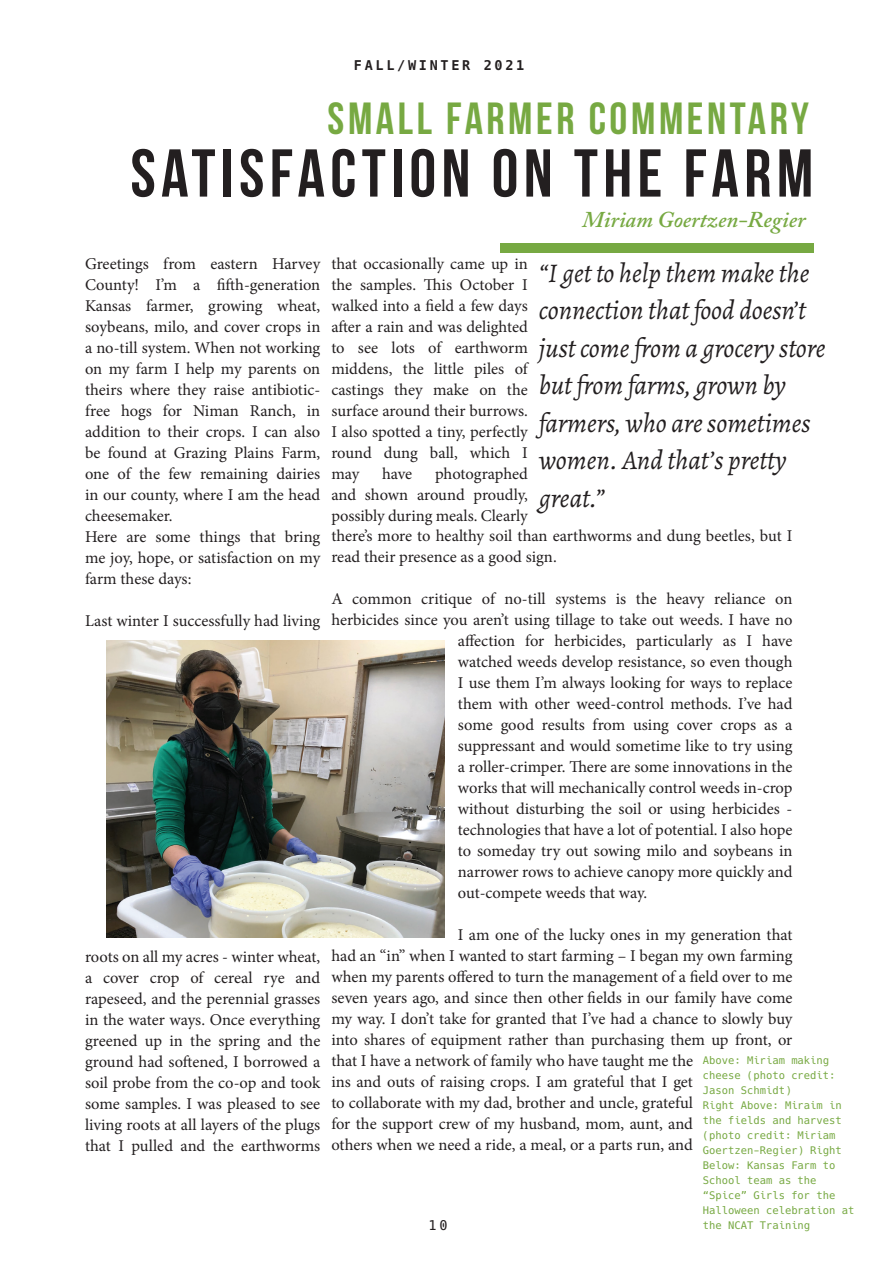
<style>
.page{position:relative;width:893px;height:1263px;background:#fff}
.page>*{position:absolute;margin:0;border:0;box-sizing:border-box;transform-origin:0 0}
.t1{font:67.5px "Bebas Neue";letter-spacing:.08em;color:#231f20}
.t2{font:45px "Bebas Neue";letter-spacing:.08em;color:#77a942}
.t3{font:italic 27px/37.5px "Alegreya";color:#231f20}
.t4{font:italic 600 22.5px "Adobe Caslon Pro";color:#77a942}
.t5{font:16.5px/21px "Minion Pro";letter-spacing:-.005em;color:#231f20}
.t6{font:700 13.5px "Hack";letter-spacing:.2em;color:#231f20}
.t7{font:13.5px "Hack";color:#231f20}
.t8{font:10.5px/15px "Hack";color:#77a942}
</style>
<div class="page">
<div style="left:500px;top:243px;width:313px;height:10px;background:#77a942"></div>
<img style="left:107px;top:641px;width:338px;height:296px">
<p class="t6" style="left:354px;top:57px;width:172px">FALL/WINTER 2021</p>
<h2 class="t2" style="left:328px;top:93px;width:483px">SMALL FARMER COMMENTARY</h2>
<h1 class="t1" style="left:130px;top:136px;width:684px">SATISFACTION ON THE FARM</h1>
<h3 class="t4" style="left:582px;top:206px;width:225px">Miriam Goertzen-Regier</h3>
<p class="t5" style="left:85px;top:253px;width:237px">Greetings from eastern Harvey<br>County! I’m a fifth-generation<br>Kansas farmer, growing wheat, soybeans, milo, and cover crops in a no-till system. When not working on my farm I help my parents on theirs where they raise antibiotic&shy;free hogs for Niman Ranch, in addition to their crops. I can also be found at Grazing Plains Farm, one of the few remaining dairies in our county, where I am the head cheesemaker.<br>Here are some things that bring me joy, hope, or satisfaction on my farm these days:</p>
<p class="t5" style="left:85px;top:610px;width:237px">Last winter I successfully had living</p>
<p class="t5" style="left:85px;top:946px;width:237px;text-align:justify">roots on all my acres - winter wheat, a cover crop of cereal rye and rapeseed, and the perennial grasses in the water ways. Once everything greened up in the spring and the ground had softened, I borrowed a soil probe from the co-op and took some samples. I was pleased to see living roots at all layers of the plugs that I pulled and the earthworms</p>
<p class="t5" style="left:331px;top:253px;width:198px;text-align:justify">that occasionally came up in the samples. This October I walked into a field a few days after a rain and was delighted to see lots of earthworm middens, the little piles of castings they make on the surface around their burrows.<br>I also spotted a tiny, perfectly round dung ball, which I may</p>
<h3 class="t3" style="left:539px;top:253px;width:288px">“I get to help them make the connection that food doesn’t just come from a grocery store but from farms, grown by farmers, who are sometimes women. And that’s pretty great.”</h3>
<p class="t5" style="left:331px;top:463px;width:463px;text-indent:104px">photographed<br>and shown around proudly,<br>possibly during meals. Clearly<br>there’s more to healthy soil than earthworms and dung beetles, but I read their presence as a good sign.</p>
<p class="t5" style="left:331px;top:588px;width:463px">A common critique of no-till systems is the heavy reliance on</p>
<p class="t5" style="left:331px;top:609px;width:463px">herbicides since you aren’t using tillage to take out weeds. I have no</p>
<p class="t5" style="left:458px;top:630px;width:336px">affection for herbicides, particularly as I have</p>
<p class="t5" style="left:458px;top:651px;width:336px">watched weeds develop resistance, so even though</p>
<p class="t5" style="left:458px;top:672px;width:336px">I use them I’m always looking for ways to replace</p>
<p class="t5" style="left:458px;top:693px;width:336px">them with other weed-control methods. I’ve had</p>
<p class="t5" style="left:458px;top:714px;width:336px">some good results from using cover crops as a</p>
<p class="t5" style="left:458px;top:735px;width:336px">suppressant and would sometime like to try using</p>
<p class="t5" style="left:458px;top:756px;width:336px">a roller-crimper. There are some innovations in the</p>
<p class="t5" style="left:458px;top:777px;width:336px">works that will mechanically control weeds in-crop</p>
<p class="t5" style="left:458px;top:798px;width:336px">without disturbing the soil or using herbicides -</p>
<p class="t5" style="left:458px;top:819px;width:336px">technologies that have a lot of potential. I also hope</p>
<p class="t5" style="left:458px;top:840px;width:336px">to someday try out sowing milo and soybeans in</p>
<p class="t5" style="left:458px;top:861px;width:336px">narrower rows to achieve canopy more quickly and</p>
<p class="t5" style="left:458px;top:882px;width:191px">out-compete weeds that way.</p>
<p class="t5" style="left:331px;top:924px;width:463px;text-indent:127px">I am one of the lucky ones in my generation that had an “in” when I wanted to start farming – I began my own farming when my parents offered to turn the management of a field over to me seven years ago, and since then other fields in our family have come my way. I don’t take for granted that I’ve had a chance to slowly buy into shares of equipment rather than purchasing them up front, or that I have a network of family who have taught me the<br>ins and outs of raising crops. I am grateful that I get<br>to collaborate with my dad, brother and uncle, grateful<br>for the support crew of my husband, mom, aunt, and<br>others when we need a ride, a meal, or a parts run, and</p>
<p class="t5" style="left:382px;top:463px;width:32px">have</p>
<p class="t8" style="left:703px;top:1052px;width:153px">Above: Miriam making cheese (photo credit:<br>Jason Schmidt)<br>Right Above: Miraim in the fields and harvest (photo credit: Miriam<br>Goertzen-Regier) Right<br>Below: Kansas Farm to<br>School team as the “Spice” Girls for the<br>Halloween celebration at the NCAT Training</p>
<p class="t7" style="left:428px;top:1216px;width:20px">10</p>
</div>
